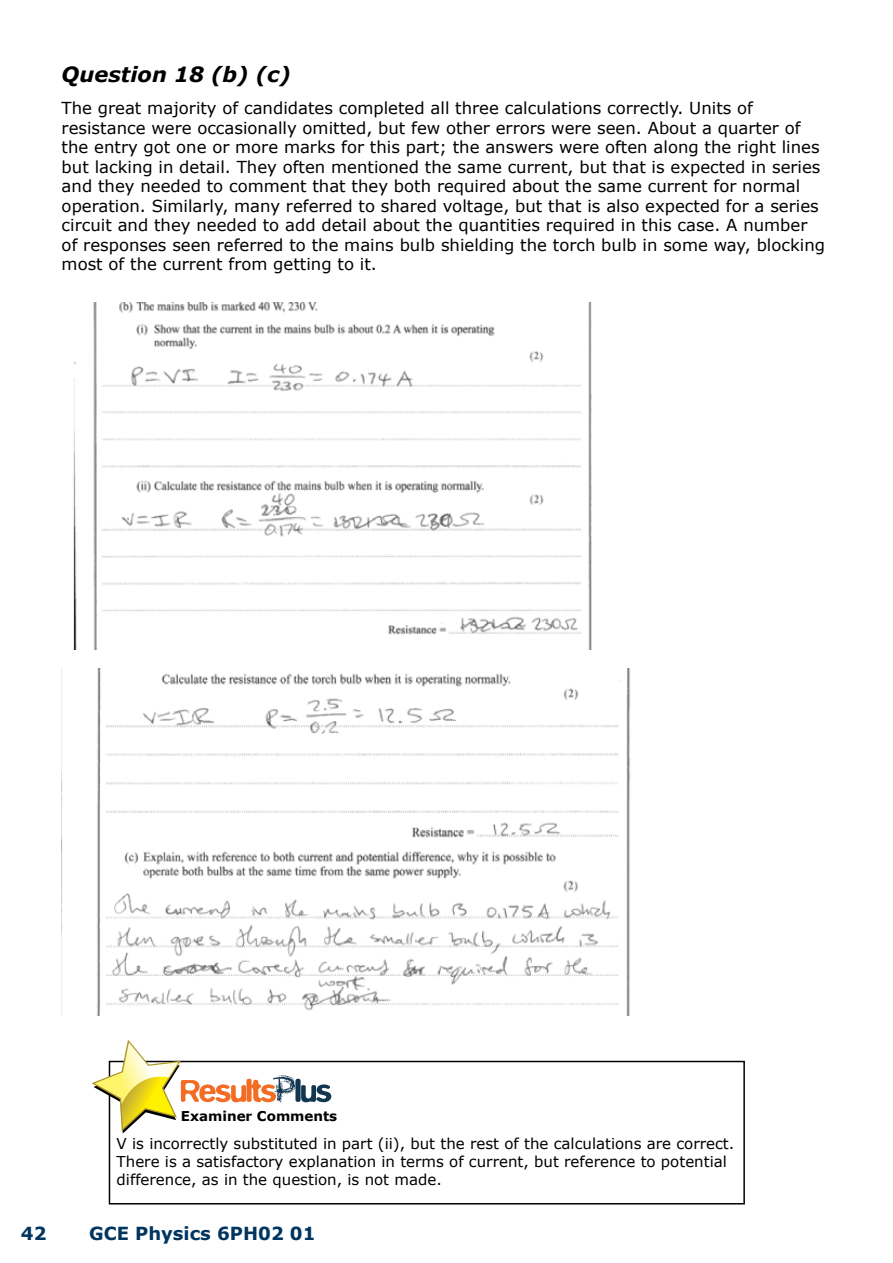
<style>
.page{position:relative;width:893px;height:1263px;background:#fff}
.page>*{position:absolute;margin:0;border:0;box-sizing:border-box;transform-origin:0 0}
.t1{font:italic 700 21px "Verdana";color:#000}
.t2{font:700 18px "Verdana";color:#00355f}
.t3{font:16.5px/19.5px "Verdana";color:#000}
.t4{font:15px/18px "Verdana";color:#000}
.t5{font:700 13.5px "Verdana";color:#000}
</style>
<div class="page">
<img style="left:73px;top:302px;width:519px;height:347px">
<img style="left:97px;top:669px;width:533px;height:346px">
<div style="left:109px;top:1061px;width:636px;height:143px;border:2px solid #000"></div>
<svg style="left:92px;top:1040px;width:239px;height:93px"></svg>
<p class="t1" style="left:62px;top:59px;width:231px">Question 18 (b) (c)</p>
<p class="t3" style="left:62px;top:98px;width:765px">The great majority of candidates completed all three calculations correctly. Units of resistance were occasionally omitted, but few other errors were seen. About a quarter of the entry got one or more marks for this part; the answers were often along the right lines but lacking in detail. They often mentioned the same current, but that is expected in series and they needed to comment that they both required about the same current for normal operation. Similarly, many referred to shared voltage, but that is also expected for a series circuit and they needed to add detail about the quantities required in this case. A number of responses seen referred to the mains bulb shielding the torch bulb in some way, blocking most of the current from getting to it.</p>
<p class="t5" style="left:181px;top:1107px;width:158px">Examiner Comments</p>
<p class="t4" style="left:117px;top:1134px;width:619px">V is incorrectly substituted in part (ii), but the rest of the calculations are correct.<br>There is a satisfactory explanation in terms of current, but reference to potential difference, as in the question, is not made.</p>
<p class="t2" style="left:21px;top:1221px;width:27px">42</p>
<p class="t2" style="left:89px;top:1221px;width:228px">GCE Physics 6PH02 01</p>
</div>
